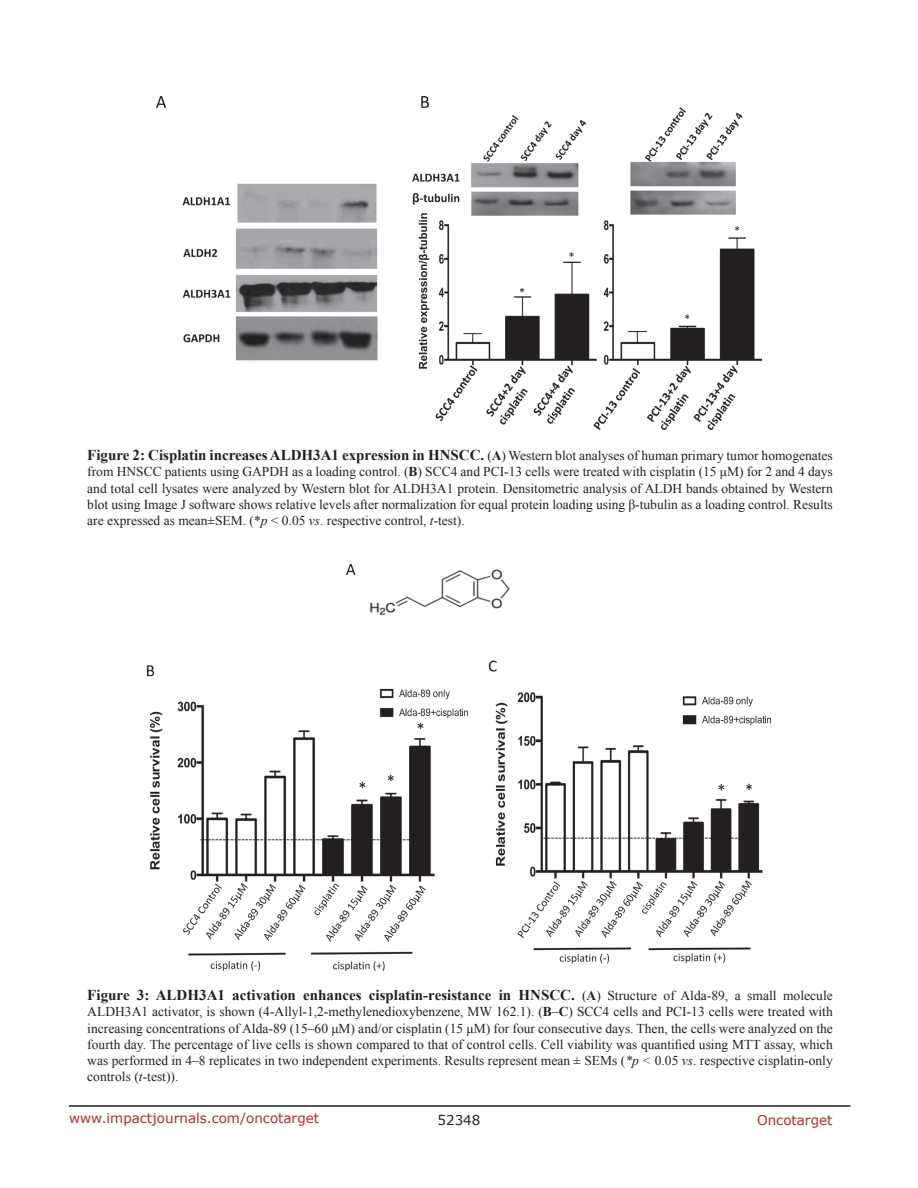
<style>
.page{position:relative;width:918px;height:1188px;background:#fff}
.page>*{position:absolute;margin:0;border:0;box-sizing:border-box;transform-origin:0 0}
.FigureText{font:700 15px "Times New Roman";color:#231f20}
.FigureText-2{font:13.5px/16.2px "Times New Roman";color:#231f20;text-align:justify}
.t1{font:13.5px "Verdana";color:#ac2b31}
.t2{font:13.5px "Verdana";color:#231f20}
.s1{font-weight:400;font-size:13.5px}
.s2{font-size:13.5px}
.s3{font-weight:700}
.s4{font-style:italic}
</style>
<div class="page">
<hr style="left:69px;top:1105px;width:781px;height:2px;background:#231f20">
<img style="left:156px;top:97px;width:606px;height:332px">
<img style="left:148px;top:565px;width:622px;height:405px">
<p class="FigureText" style="left:87px;top:445px;width:747px">Figure 2: Cisplatin increases ALDH3A1 expression in HNSCC. <span class="s1">(</span><span class="s2">A</span><span class="s1">) Western blot analyses of human primary tumor homogenates</span></p>
<p class="FigureText-2" style="left:87px;top:464px;width:747px">from HNSCC patients using GAPDH as a loading control. (<span class="s3">B</span>) SCC4 and PCI-13 cells were treated with cisplatin (15 μM) for 2 and 4 days and total cell lysates were analyzed by Western blot for ALDH3A1 protein. Densitometric analysis of ALDH bands obtained by Western blot using Image J software shows relative levels after normalization for equal protein loading using β-tubulin as a loading control. Results are expressed as mean±SEM. (*<span class="s4">p</span> &lt; 0.05 <span class="s4">vs</span>. respective control, <span class="s4">t</span>-test).</p>
<p class="FigureText" style="left:87px;top:985px;width:747px">Figure 3: ALDH3A1 activation enhances cisplatin-resistance in HNSCC. <span class="s1">(</span><span class="s2">A</span><span class="s1">) Structure of Alda-89, a small molecule</span></p>
<p class="FigureText-2" style="left:87px;top:1004px;width:747px">ALDH3A1 activator, is shown (4-Allyl-1,2-methylenedioxybenzene, MW 162.1). (<span class="s3">B</span>–<span class="s3">C</span>) SCC4 cells and PCI-13 cells were treated with increasing concentrations of Alda-89 (15–60 μM) and/or cisplatin (15 μM) for four consecutive days. Then, the cells were analyzed on the fourth day. The percentage of live cells is shown compared to that of control cells. Cell viability was quantified using MTT assay, which was performed in 4–8 replicates in two independent experiments. Results represent mean ± SEMs (<span class="s4">*p &lt;</span> 0.05 <span class="s4">vs</span>. respective cisplatin-only controls (<span class="s4">t</span>-test)).</p>
<p class="t1" style="left:69px;top:1109px;width:252px">www.impactjournals.com/oncotarget</p>
<p class="t2" style="left:438px;top:1111px;width:44px">52348</p>
<p class="t1" style="left:757px;top:1111px;width:77px">Oncotarget</p>
</div>
